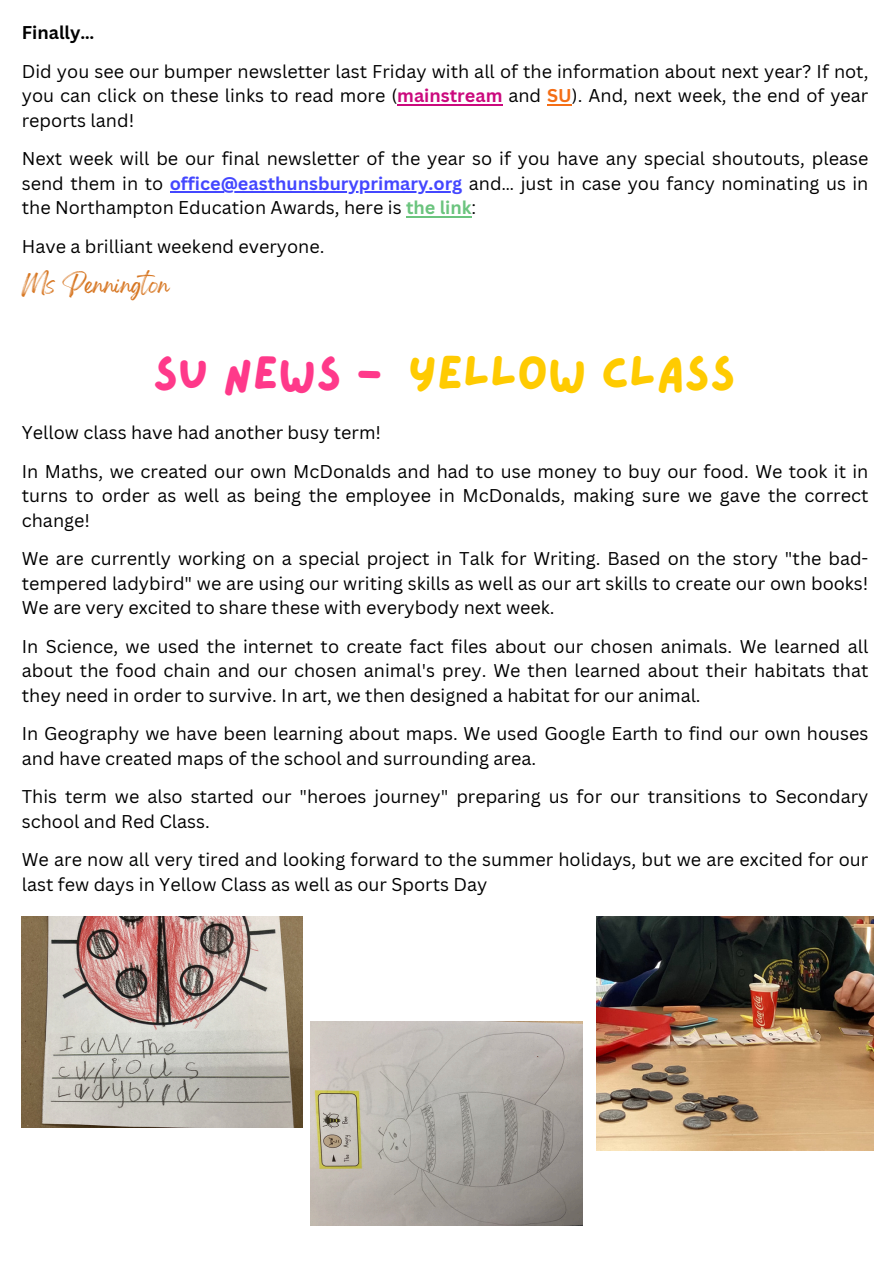
<style>
.page{position:relative;width:894px;height:1264px;background:#fff}
.page>*{position:absolute;margin:0;border:0;box-sizing:border-box;transform-origin:0 0}
.t1{font:48px "Lazydog";color:#ffcb01}
.t2{font:47.25px "Lazydog";color:#ff398a}
.t3{font:18px/24.5px "Canva Sans";color:#000}
.t4{font:18px "Gellatio";color:#d77723}
.t5{font:700 18px "Canva Sans";color:#000}
.s1{font-weight:700;color:#cb097d}
.s2{font-weight:700;color:#f46e16}
.s3{font-weight:700;color:#4447ff}
.s4{font-weight:700;color:#6bc47e}
</style>
<div class="page">
<img style="left:22px;top:916px;width:280px;height:211px">
<img style="left:311px;top:1021px;width:271px;height:204px">
<img style="left:596px;top:916px;width:277px;height:234px">
<hr style="left:397px;top:104px;width:105px;height:1px;background:#cb097d">
<svg style="left:547px;top:104px;width:24px;height:1px"></svg>
<hr style="left:170px;top:191px;width:292px;height:2px;background:#4447ff">
<hr style="left:406px;top:216px;width:65px;height:1px;background:#6bc47e">
<p class="t5" style="left:22px;top:20px;width:74px">Finally…</p>
<p class="t3" style="left:22px;top:58px;width:847px;text-align:justify">Did you see our bumper newsletter last Friday with all of the information about next year? If not, you can click on these links to read more (<span class="s1">mainstream</span> and <span class="s2">SU</span>). And, next week, the end of year reports land!</p>
<p class="t3" style="left:22px;top:146px;width:847px">Next week will be our final newsletter of the year so if you have any special shoutouts, please send them in to <span class="s3">office@easthunsburyprimary.org</span> and… just in case you fancy nominating us in</p>
<p class="t3" style="left:22px;top:188px;width:456px;line-height:38.5px">the Northampton Education Awards, here is <span class="s4">the link</span>:<br>Have a brilliant weekend everyone.</p>
<p class="t4" style="left:22px;top:280px;width:149px">Ms Pennington</p>
<p class="t2" style="left:153px;top:351px;width:231px">SU NEWS -</p>
<p class="t1" style="left:408px;top:350px;width:329px">YELLOW CLASS</p>
<h2 class="t3" style="left:22px;top:420px;width:361px">Yellow class have had another busy term!</h2>
<p class="t3" style="left:22px;top:458px;width:847px;text-align:justify">In Maths, we created our own McDonalds and had to use money to buy our food. We took it in turns to order as well as being the employee in McDonalds, making sure we gave the correct change!</p>
<p class="t3" style="left:22px;top:546px;width:847px;text-align:justify">We are currently working on a special project in Talk for Writing. Based on the story "the bad&shy;tempered ladybird" we are using our writing skills as well as our art skills to create our own books!<br>We are very excited to share these with everybody next week.</p>
<p class="t3" style="left:22px;top:633px;width:847px;text-align:justify">In Science, we used the internet to create fact files about our chosen animals. We learned all about the food chain and our chosen animal's prey. We then learned about their habitats that they need in order to survive. In art, we then designed a habitat for our animal.</p>
<p class="t3" style="left:22px;top:721px;width:847px">In Geography we have been learning about maps. We used Google Earth to find our own houses and have created maps of the school and surrounding area.</p>
<h1 class="t3" style="left:22px;top:784px;width:847px">This term we also started our "heroes journey" preparing us for our transitions to Secondary school and Red Class.</h1>
<h1 class="t3" style="left:22px;top:847px;width:847px">We are now all very tired and looking forward to the summer holidays, but we are excited for our last few days in Yellow Class as well as our Sports Day</h1>
</div>
